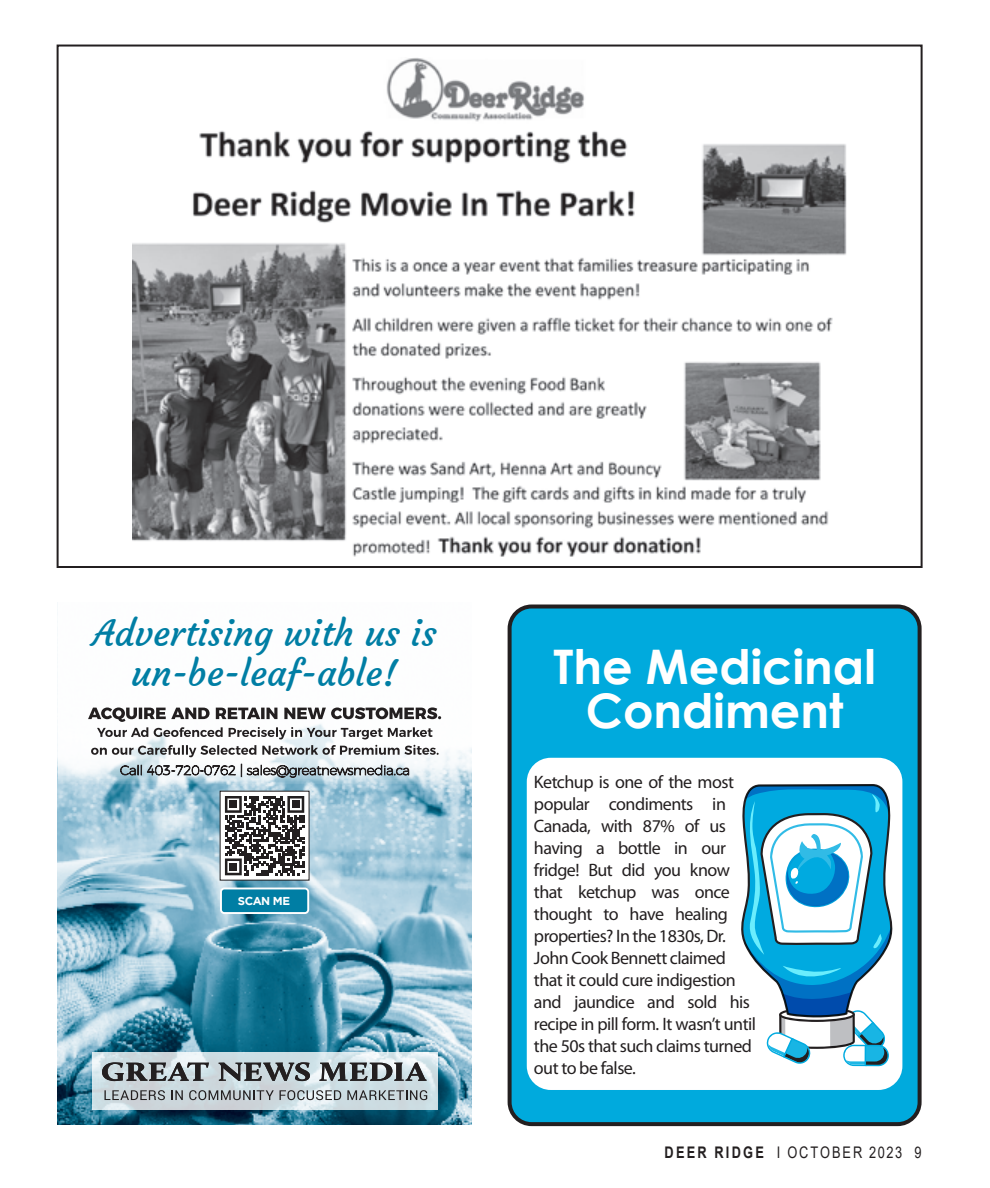
<style>
.page{position:relative;width:990px;height:1188px;background:#fff}
.page>*{position:absolute;margin:0;border:0;box-sizing:border-box;transform-origin:0 0}
.Body_text{font:700 47.8px "Century Gothic";color:#fff}
.t1{font:36px/40px "Courgette";color:#007ea4;text-align:center}
.Body_text-2{font:18px/22px "Myriad Pro";letter-spacing:-.03em;color:#231f20}
.t2{font:16px "Arial";letter-spacing:.155em;color:#231f20;scale:.8 1}
.t3{font:700 11.4px "Gotham";letter-spacing:-.04em;color:#fff}
.s1{font-weight:700}
</style>
<div class="page">
<img style="left:132px;top:58px;width:715px;height:499px">
<img style="left:58px;top:785px;width:414px;height:340px">
<svg style="left:92px;top:1053px;width:345px;height:57px;background:#d1dee3"></svg>
<svg style="left:104px;top:1090px;width:61px;height:10px"></svg>
<svg style="left:171px;top:1090px;width:12px;height:10px"></svg>
<svg style="left:189px;top:1090px;width:85px;height:10px"></svg>
<svg style="left:280px;top:1090px;width:61px;height:10px"></svg>
<svg style="left:347px;top:1090px;width:80px;height:10px"></svg>
<svg style="left:102px;top:1062px;width:107px;height:19px;background:#81878a"></svg>
<svg style="left:219px;top:1062px;width:91px;height:19px;background:#7d8286"></svg>
<svg style="left:319px;top:1062px;width:108px;height:19px;background:#83898c"></svg>
<svg style="left:120px;top:764px;width:289px;height:14px"></svg>
<svg style="left:91px;top:745px;width:348px;height:12px"></svg>
<svg style="left:88px;top:707px;width:353px;height:32px"></svg>
<div style="left:221px;top:889px;width:87px;height:24px;background:#007ea4;border-radius:3px"></div>
<div style="left:220px;top:888px;width:89px;height:26px;border:2px solid #fff;border-radius:3px"></div>
<div style="left:220px;top:791px;width:89px;height:89px;background:#fff"></div>
<svg style="left:225px;top:796px;width:79px;height:79px"></svg>
<div style="left:230px;top:801px;width:7px;height:7px;background:#231f20"></div>
<div style="left:292px;top:801px;width:7px;height:7px;background:#231f20"></div>
<div style="left:230px;top:863px;width:7px;height:8px;background:#231f20"></div>
<div style="left:510px;top:607px;width:410px;height:517px;background:#0ad;border-radius:22px"></div>
<div style="left:508px;top:605px;width:414px;height:521px;border:4px solid #231f20;border-radius:22px"></div>
<div style="left:527px;top:758px;width:375px;height:332px;background:#fff;border-radius:24px"></div>
<svg style="left:741px;top:784px;width:152px;height:283px"></svg>
<p class="t1" style="left:92px;top:613px;width:346px">Advertising with us is un-be-leaf-able!</p>
<p class="t3" style="left:238px;top:894px;width:54px">SCAN ME</p>
<p class="Body_text" style="left:553px;top:630px;width:324px">The Medicinal</p>
<p class="Body_text" style="left:586px;top:674px;width:259px">Condiment</p>
<p class="Body_text-2" style="left:534px;top:770px;width:224px">Ketchup is one of the most popular condiments in<br>Canada, with 87% of us having a bottle in our fridge! But did you know that ketchup was once thought to have healing properties? In the 1830s, Dr.<br>John Cook Bennett claimed that it could cure indigestion and jaundice and sold his recipe in pill form. It wasn’t until the 50s that such claims turned out to be false.</p>
<p class="t2" style="left:665px;top:1141px;width:323px"><span class="s1">DEER RIDGE</span> I OCTOBER 2023 9</p>
</div>
